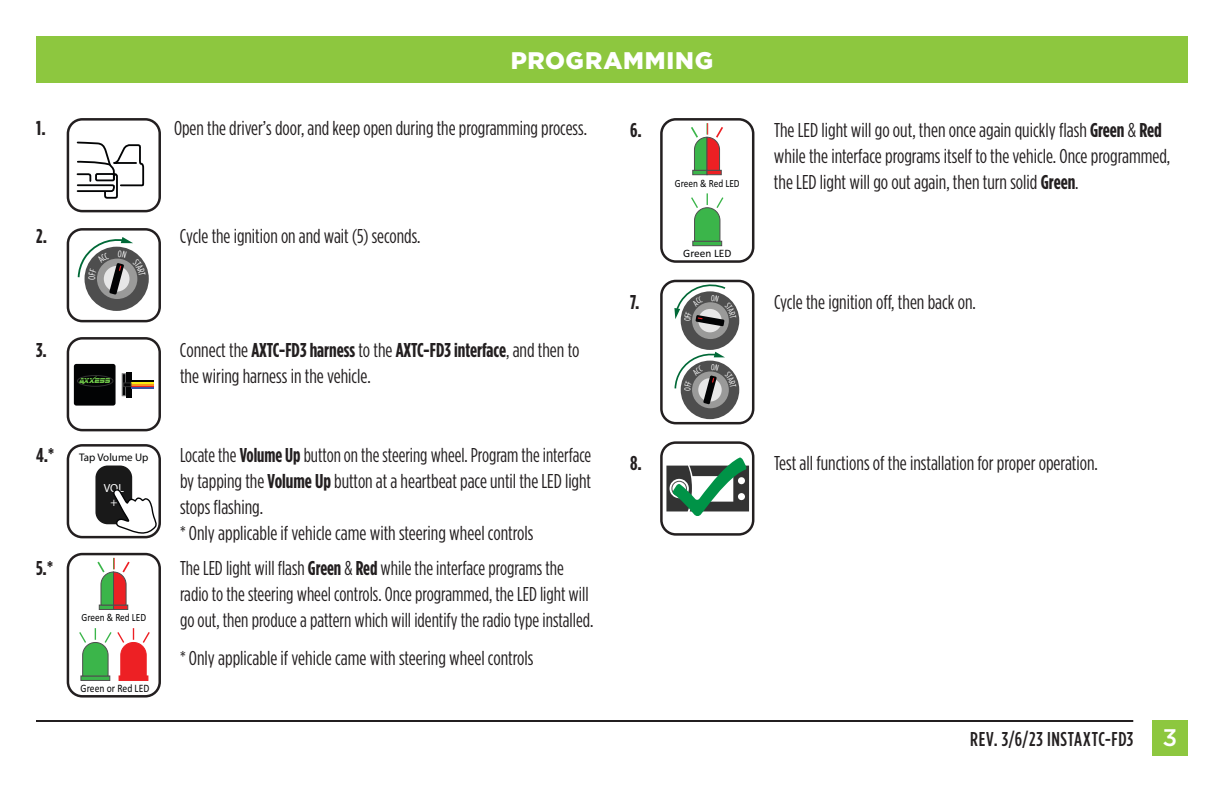
<style>
.page{position:relative;width:1224px;height:792px;background:#fff}
.page>*{position:absolute;margin:0;border:0;box-sizing:border-box;transform-origin:0 0}
.t1{font:900 24px "Gotham";letter-spacing:.035em;color:#fff}
.t2{font:20px/26px "Gotham Condensed";color:#231f20}
.t3{font:20px/26px "Gotham Condensed";color:#231f20;scale:.96 1}
.t4{font:500 20px "Gotham Condensed";letter-spacing:.03em;color:#231f20}
.t5{font:700 20px "Gotham Condensed";color:#231f20}
.t6{font:11.8px/14.2px "Myriad Pro";color:#fff;text-align:center}
.t7{font:11.4px "Calibri";color:#020304;scale:.85 1}
.t8{font:11.4px "Calibri";color:#020304}
.t9{font:11px "Calibri";color:#020304;scale:.85 1}
.t10{font:11px "Myriad Pro";color:#020304}
.s1{font-weight:700}
.s2{font-family:"Gotham";font-size:24px;color:#fff}
</style>
<div class="page">
<div style="left:36px;top:36px;width:1152px;height:46px;background:#8dc73f"></div>
<div style="left:1152px;top:720px;width:36px;height:36px;background:#8dc73f"></div>
<hr style="left:36px;top:720px;width:1097px;height:2px;background:#231f20">
<svg style="left:72px;top:554px;width:84px;height:141px"></svg>
<div style="left:67px;top:553px;width:94px;height:145px;border:2px solid #231f20;border-radius:14px"></div>
<svg style="left:665px;top:121px;width:84px;height:139px"></svg>
<div style="left:660px;top:118px;width:94px;height:145px;border:2px solid #231f20;border-radius:14px"></div>
<div style="left:660px;top:280px;width:94px;height:144px;border:2px solid #231f20;border-radius:14px"></div>
<div style="left:67px;top:228px;width:94px;height:94px;border:2px solid #231f20;border-radius:14px"></div>
<svg style="left:68px;top:340px;width:90px;height:90px"></svg>
<div style="left:67px;top:337px;width:94px;height:94px;border:2px solid #231f20;border-radius:14px"></div>
<svg style="left:663px;top:444px;width:88px;height:89px"></svg>
<div style="left:660px;top:441px;width:94px;height:95px;border:2px solid #231f20;border-radius:14px"></div>
<svg style="left:68px;top:121px;width:90px;height:90px"></svg>
<div style="left:67px;top:118px;width:94px;height:94px;border:2px solid #231f20;border-radius:14px"></div>
<svg style="left:68px;top:447px;width:90px;height:90px"></svg>
<div style="left:67px;top:444px;width:94px;height:94px;border:2px solid #231f20;border-radius:14px"></div>
<svg style="left:665px;top:281px;width:84px;height:142px"></svg>
<svg style="left:68px;top:229px;width:92px;height:92px"></svg>
<p class="t1" style="left:511px;top:47px;width:204px">PROGRAMMING</p>
<p class="t5" style="left:36px;top:117px;width:11px">1.</p>
<p class="t2" style="left:174px;top:115px;width:415px">Open the driver’s door, and keep open during the programming process.</p>
<p class="t5" style="left:36px;top:225px;width:13px">2.</p>
<p class="t2" style="left:180px;top:223px;width:242px">Cycle the ignition on and wait (5) seconds.</p>
<p class="t5" style="left:36px;top:339px;width:12px">3.</p>
<p class="t2" style="left:180px;top:337px;width:401px">Connect the <span class="s1">AXTC-FD3 harness</span> to the <span class="s1">AXTC-FD3 interface</span>, and then to the wiring harness in the vehicle.</p>
<p class="t5" style="left:36px;top:444px;width:20px">4.*</p>
<p class="t3" style="left:180px;top:442px;width:430px">Locate the <span class="s1">Volume Up</span> button on the steering wheel. Program the interface by tapping the <span class="s1">Volume Up</span> button at a heartbeat pace until the LED light stops flashing.<br>* Only applicable if vehicle came with steering wheel controls</p>
<p class="t5" style="left:36px;top:557px;width:18px">5.*</p>
<p class="t2" style="left:180px;top:555px;width:415px">The LED light will flash <span class="s1">Green</span> &amp; <span class="s1">Red</span> while the interface programs the radio to the steering wheel controls. Once programmed, the LED light will go out, then produce a pattern which will identify the radio type installed.</p>
<p class="t2" style="left:180px;top:645px;width:355px">* Only applicable if vehicle came with steering wheel controls</p>
<p class="t10" style="left:79px;top:451px;width:71px">Tap Volume Up</p>
<p class="t6" style="left:104px;top:481px;width:22px">VOL +</p>
<p class="t9" style="left:81px;top:611px;width:78px">Green &amp; Red LED</p>
<p class="t7" style="left:81px;top:681px;width:82px">Green or Red LED</p>
<p class="t5" style="left:630px;top:119px;width:13px">6.</p>
<p class="t2" style="left:774px;top:117px;width:398px">The LED light will go out, then once again quickly flash <span class="s1">Green</span> &amp; <span class="s1">Red </span>while the interface programs itself to the vehicle. Once programmed, the LED light will go out again, then turn solid <span class="s1">Green</span>.</p>
<p class="t9" style="left:675px;top:176px;width:78px">Green &amp; Red LED</p>
<p class="t8" style="left:683px;top:246px;width:50px">Green LED</p>
<p class="t5" style="left:630px;top:291px;width:11px">7.</p>
<p class="t2" style="left:774px;top:288px;width:203px">Cycle the ignition off, then back on.</p>
<p class="t5" style="left:630px;top:452px;width:13px">8.</p>
<p class="t2" style="left:774px;top:450px;width:325px">Test all functions of the installation for proper operation.</p>
<p class="t4" style="left:970px;top:728px;width:209px">REV. 3/6/23 INSTAXTC-FD3 <span class="s2">3</span></p>
</div>
